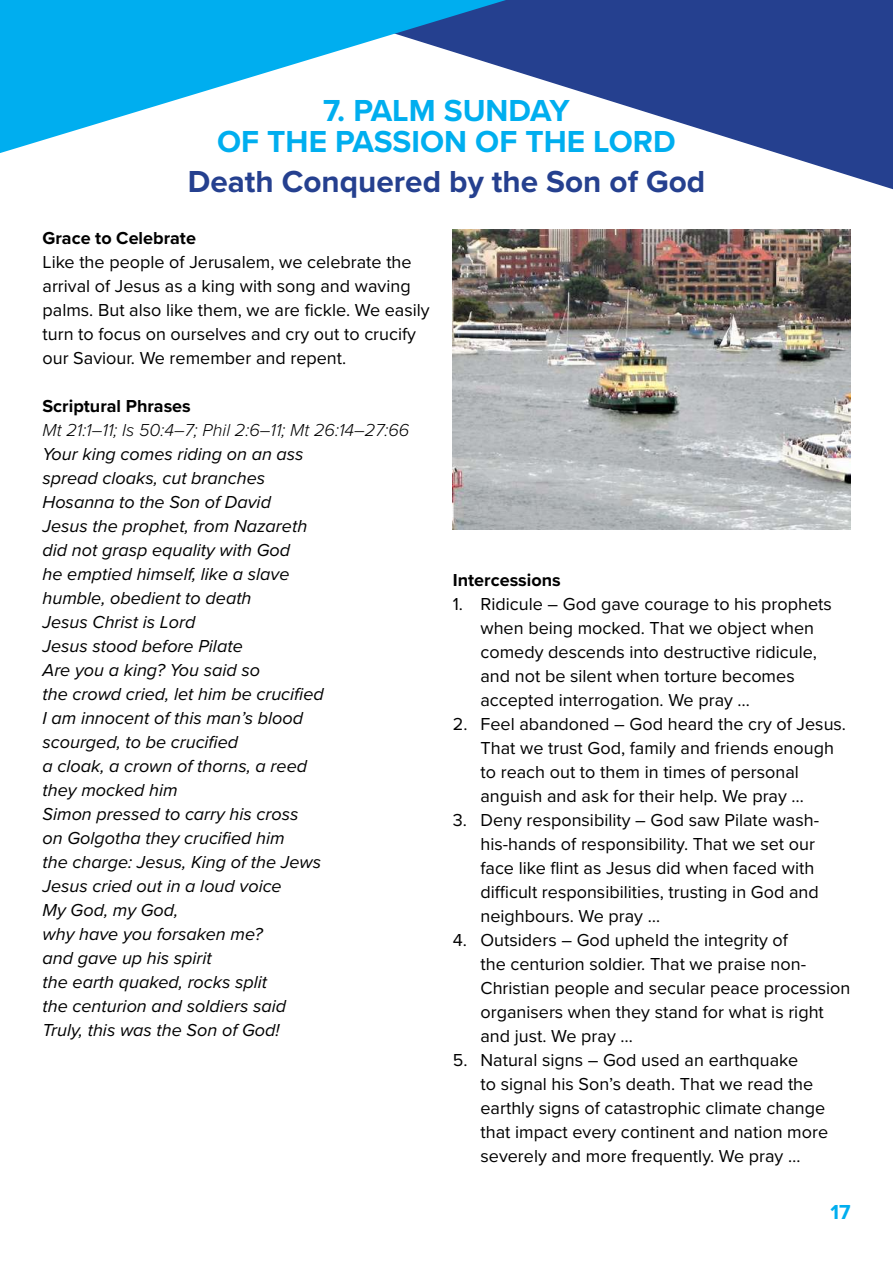
<style>
.page{position:relative;width:893px;height:1263px;background:#fff}
.page>*{position:absolute;margin:0;border:0;box-sizing:border-box;transform-origin:0 0}
.t1{font:700 31.5px/31.5px "Proxima Nova";color:#00aeef;text-align:center}
.t2{font:700 31.5px "Proxima Nova";color:#25408f}
.t3{font:700 21px "Proxima Nova";color:#00aeef}
.t4{font:18px/24px "Proxima Nova";color:#000}
.t5{font:italic 18px/24px "Proxima Nova";color:#000}
.t6{font:700 18px "Proxima Nova";color:#000}
.t7{font:italic 300 18px "Proxima Nova";color:#000}
</style>
<div class="page">
<svg style="left:506px;top:0;width:387px;height:189px;fill:#25408f"></svg>
<svg style="left:1px;top:0;width:505px;height:153px"></svg>
<svg style="left:0;top:0;width:1px;height:153px"></svg>
<img style="left:453px;top:230px;width:397px;height:299px">
<h1 class="t1" style="left:217px;top:96px;width:460px">7. PALM SUNDAY<br>OF THE PASSION OF THE LORD</h1>
<h1 class="t2" style="left:188px;top:163px;width:519px">Death Conquered by the Son of God</h1>
<p class="t6" style="left:43px;top:227px;width:155px">Grace to Celebrate</p>
<p class="t4" style="left:43px;top:250px;width:389px">Like the people of Jerusalem, we celebrate the arrival of Jesus as a king with song and waving palms. But also like them, we are fickle. We easily turn to focus on ourselves and cry out to crucify our Saviour. We remember and repent.</p>
<p class="t6" style="left:43px;top:395px;width:150px">Scriptural Phrases</p>
<p class="t7" style="left:43px;top:419px;width:368px">Mt 21:1–11; Is 50:4–7; Phil 2:6–11; Mt 26:14–27:66</p>
<p class="t5" style="left:43px;top:441px;width:283px">Your king comes riding on an ass spread cloaks, cut branches<br>Hosanna to the Son of David<br>Jesus the prophet, from Nazareth did not grasp equality with God<br>he emptied himself, like a slave humble, obedient to death<br>Jesus Christ is Lord<br>Jesus stood before Pilate<br>Are you a king? You said so<br>the crowd cried, let him be crucified<br>I am innocent of this man’s blood scourged, to be crucified<br>a cloak, a crown of thorns, a reed they mocked him<br>Simon pressed to carry his cross<br>on Golgotha they crucified him<br>the charge: Jesus, King of the Jews<br>Jesus cried out in a loud voice<br>My God, my God,<br>why have you forsaken me?<br>and gave up his spirit<br>the earth quaked, rocks split<br>the centurion and soldiers said<br>Truly, this was the Son of God!</p>
<p class="t6" style="left:453px;top:569px;width:109px">Intercessions</p>
<p class="t4" style="left:480px;top:592px;width:353px;text-indent:-28px">1. Ridicule – God gave courage to his prophets when being mocked. That we object when comedy descends into destructive ridicule, and not be silent when torture becomes accepted interrogation. We pray …</p>
<p class="t4" style="left:480px;top:712px;width:367px;text-indent:-28px">2. Feel abandoned – God heard the cry of Jesus.<br>That we trust God, family and friends enough to reach out to them in times of personal anguish and ask for their help. We pray …</p>
<p class="t4" style="left:480px;top:808px;width:340px;text-indent:-28px">3. Deny responsibility – God saw Pilate wash&shy;his-hands of responsibility. That we set our face like flint as Jesus did when faced with difficult responsibilities, trusting in God and neighbours. We pray …</p>
<p class="t4" style="left:480px;top:928px;width:371px;text-indent:-28px">4. Outsiders – God upheld the integrity of<br>the centurion soldier. That we praise non-Christian people and secular peace procession organisers when they stand for what is right and just. We pray …</p>
<p class="t4" style="left:480px;top:1048px;width:349px;text-indent:-28px">5. Natural signs – God used an earthquake<br>to signal his Son’s death. That we read the earthly signs of catastrophic climate change that impact every continent and nation more severely and more frequently. We pray …</p>
<p class="t3" style="left:830px;top:1200px;width:22px">17</p>
</div>
